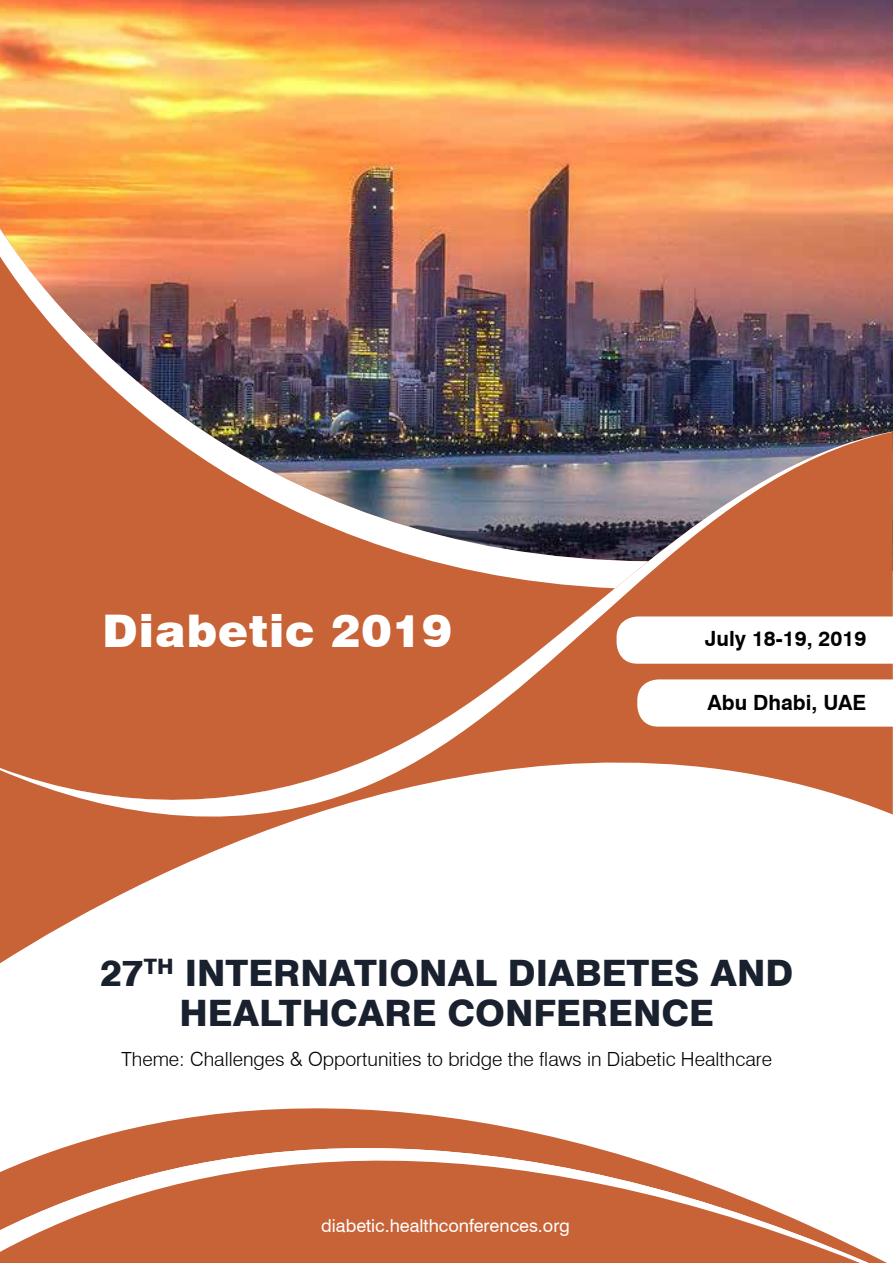
<style>
.page{position:relative;width:893px;height:1263px;background:#fff}
.page>*{position:absolute;margin:0;border:0;box-sizing:border-box;transform-origin:0 0}
.t1{font:900 45px "Swiss 721 BT";letter-spacing:.02em;color:#fff}
.t2{font:800 36.45px/39.8px "Swiss 721 BT";color:#1a212e;text-align:center}
.t3{font:700 21px "Swiss 721 BT";color:#000}
.t4{font:300 19.5px "Swiss 721 BT";color:#000}
.t5{font:18px "Swiss 721 BT";color:#fff}
</style>
<div class="page">
<img style="left:1px;top:0;width:892px;height:431px">
<svg style="left:0;top:1108px;width:860px;height:155px;fill:#c86237"></svg>
<svg style="left:0;top:836px;width:252px;height:128px"></svg>
<svg style="left:0;top:431px;width:893px;height:405px;fill:#c86237"></svg>
<img style="left:0;top:226px;width:648px;height:362px">
<svg style="left:616px;top:616px;width:277px;height:48px"></svg>
<svg style="left:637px;top:679px;width:256px;height:48px"></svg>
<h1 class="t1" style="left:103px;top:603px;width:351px">Diabetic 2019</h1>
<p class="t3" style="left:705px;top:625px;width:163px">July 18-19, 2019</p>
<p class="t3" style="left:707px;top:690px;width:160px">Abu Dhabi, UAE</p>
<h2 class="t2" style="left:100px;top:953px;width:695px">27<sup>TH</sup> INTERNATIONAL DIABETES AND<br>HEALTHCARE CONFERENCE</h2>
<p class="t4" style="left:121px;top:1047px;width:652px">Theme: Challenges &amp; Opportunities to bridge the flaws in Diabetic Healthcare</p>
<p class="t5" style="left:321px;top:1214px;width:250px">diabetic.healthconferences.org</p>
</div>
